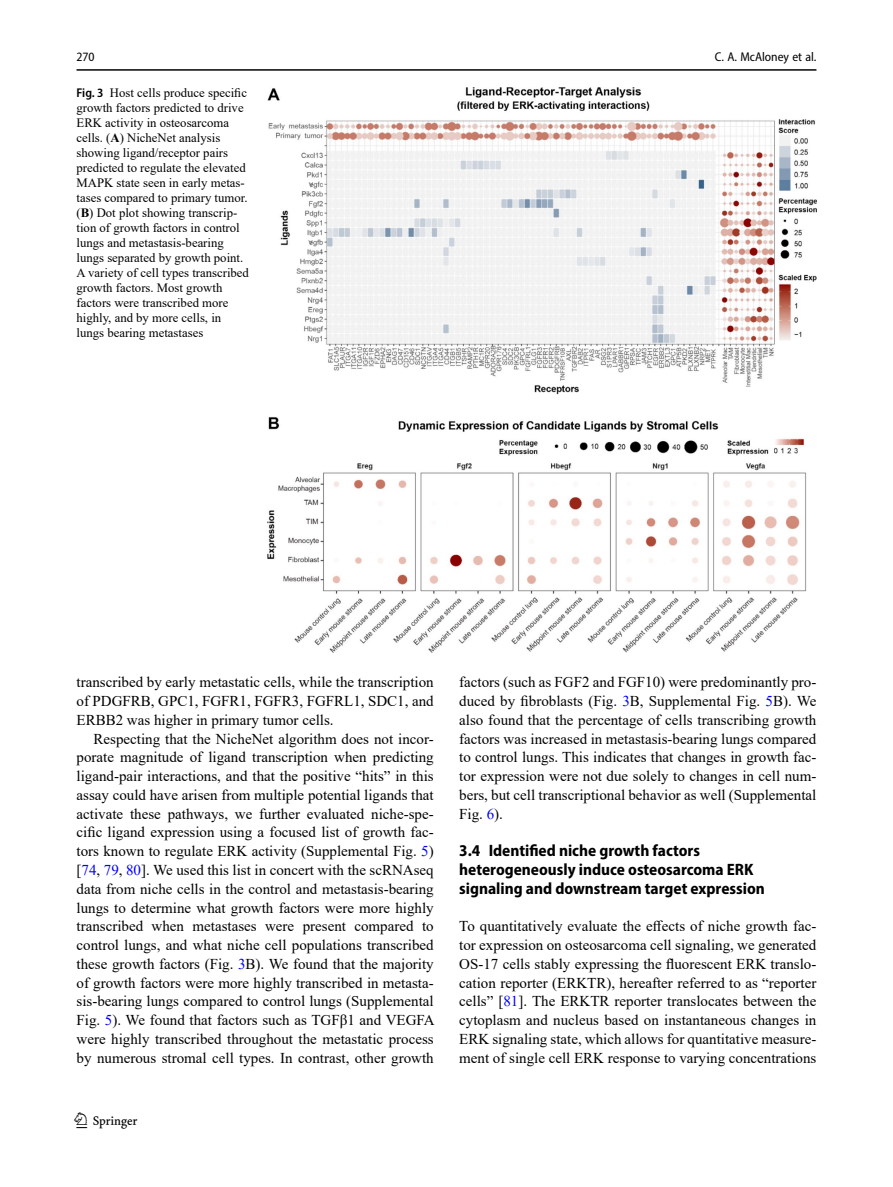
<style>
.page{position:relative;width:893px;height:1187px;background:#fff}
.page>*{position:absolute;margin:0;border:0;box-sizing:border-box;transform-origin:0 0}
.t1{font:22.5px "Springnew";color:#000}
.Head_2{font:700 semi-condensed 16.5px/18.8px "Myriad Pro";color:#000}
.Body_Text_Indent{font:15px/18.8px "Times New Roman";color:#000;text-align:justify}
.Body_Text{font:15px/18.8px "Times New Roman";color:#000;text-align:justify}
.Figure_Caption_Side{font:12.75px/15px "Times New Roman";color:#000}
.t2{font:semi-condensed 12.75px "Myriad Pro";color:#000}
.s1{font-family:"Myriad Pro";font-weight:600;font-stretch:semi-condensed}
.s2{font-weight:700}
.s3{color:#00f}
</style>
<div class="page">
<hr style="left:77px;top:69px;width:739px;height:2px;background:#000">
<img style="left:268px;top:87px;width:548px;height:565px">
<p class="t2" style="left:77px;top:49px;width:20px">270</p>
<p class="Figure_Caption_Side" style="left:77px;top:84px;width:174px"><span class="s1">Fig. 3</span> Host cells produce specific growth factors predicted to drive<br>ERK activity in osteosarcoma cells. (<span class="s2">A</span>) NicheNet analysis showing ligand/receptor pairs predicted to regulate the elevated<br>MAPK state seen in early metas&shy;tases compared to primary tumor. (<span class="s2">B</span>) Dot plot showing transcrip&shy;tion of growth factors in control lungs and metastasis-bearing lungs separated by growth point.<br>A variety of cell types transcribed growth factors. Most growth factors were transcribed more highly, and by more cells, in lungs bearing metastases</p>
<p class="t2" style="left:715px;top:49px;width:103px">C. A. McAloney et al.</p>
<p class="Body_Text" style="left:77px;top:672px;width:359px">transcribed by early metastatic cells, while the transcription of PDGFRB, GPC1, FGFR1, FGFR3, FGFRL1, SDC1, and ERBB2 was higher in primary tumor cells.</p>
<p class="Body_Text_Indent" style="left:77px;top:728px;width:359px;text-indent:17px">Respecting that the NicheNet algorithm does not incor&shy;porate magnitude of ligand transcription when predicting ligand-pair interactions, and that the positive “hits” in this assay could have arisen from multiple potential ligands that activate these pathways, we further evaluated niche-spe&shy;cific ligand expression using a focused list of growth fac&shy;tors known to regulate ERK activity (Supplemental Fig. <span class="s3">5</span>) [<span class="s3">74</span>, <span class="s3">79</span>, <span class="s3">80</span>]. We used this list in concert with the scRNAseq data from niche cells in the control and metastasis-bearing lungs to determine what growth factors were more highly transcribed when metastases were present compared to control lungs, and what niche cell populations transcribed these growth factors (Fig. <span class="s3">3</span>B). We found that the majority of growth factors were more highly transcribed in metasta&shy;sis-bearing lungs compared to control lungs (Supplemental Fig. <span class="s3">5</span>). We found that factors such as TGFβ1 and VEGFA were highly transcribed throughout the metastatic process by numerous stromal cell types. In contrast, other growth</p>
<h1 class="t1" style="left:77px;top:1107px;width:63px">1 3</h1>
<p class="Body_Text_Indent" style="left:459px;top:672px;width:359px">factors (such as FGF2 and FGF10) were predominantly pro&shy;duced by fibroblasts (Fig. <span class="s3">3</span>B, Supplemental Fig. <span class="s3">5</span>B). We also found that the percentage of cells transcribing growth factors was increased in metastasis-bearing lungs compared to control lungs. This indicates that changes in growth fac&shy;tor expression were not due solely to changes in cell num&shy;bers, but cell transcriptional behavior as well (Supplemental Fig. <span class="s3">6</span>).</p>
<p class="Head_2" style="left:459px;top:840px;width:307px">3.4 Identified niche growth factors heterogeneously induce osteosarcoma ERK signaling and downstream target expression</p>
<p class="Body_Text" style="left:459px;top:916px;width:359px">To quantitatively evaluate the effects of niche growth fac&shy;tor expression on osteosarcoma cell signaling, we generated OS-17 cells stably expressing the fluorescent ERK translo&shy;cation reporter (ERKTR), hereafter referred to as “reporter cells” [<span class="s3">81</span>]. The ERKTR reporter translocates between the cytoplasm and nucleus based on instantaneous changes in ERK signaling state, which allows for quantitative measure&shy;ment of single cell ERK response to varying concentrations</p>
</div>
